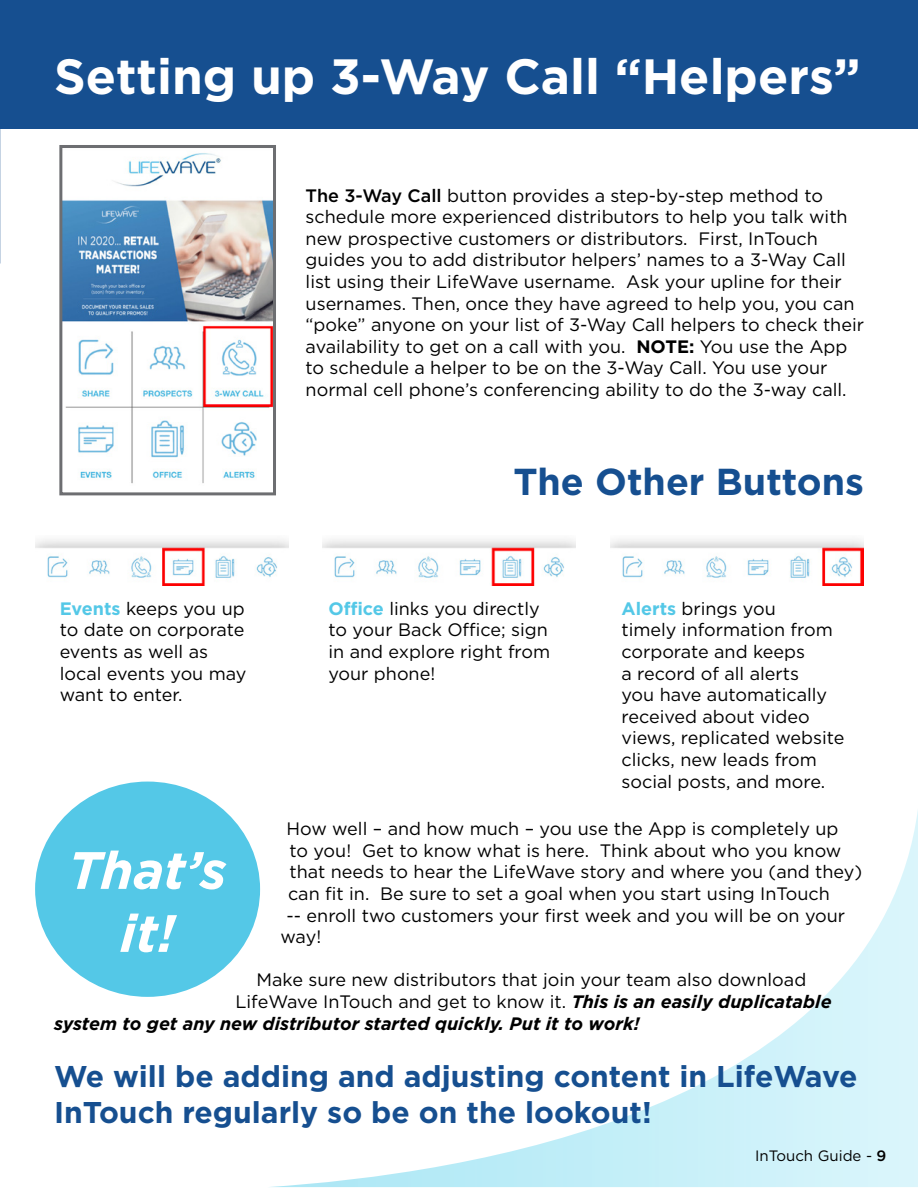
<style>
.page{position:relative;width:918px;height:1188px;background:#fff}
.page>*{position:absolute;margin:0;border:0;box-sizing:border-box;transform-origin:0 0}
.t1{font:italic 700 52.5px/63px "Gotham";color:#fff;text-align:center}
.t2{font:700 49.5px "Gotham";color:#fff}
.t3{font:700 37.5px "Gotham";color:#164f90}
.t4{font:700 30px/36px "Gotham";color:#164f90}
.t5{font:18px/21.6px "Gotham";color:#000}
.t6{font:italic 700 18px "Gotham";color:#000}
.t7{font:15px "Gotham";color:#000}
.s1{font-weight:500}
.s2{font-weight:700}
.s3{font-weight:700;color:#54c8e7}
.s4{font-weight:700;font-style:italic}
</style>
<div class="page">
<div style="left:0;top:0;width:918px;height:129px;background:#164f90"></div>
<img style="left:271px;top:810px;width:647px;height:377px">
<img style="left:63px;top:153px;width:209px;height:331px">
<div style="left:59px;top:145px;width:217px;height:350px;border:3px solid #6d6e71"></div>
<img style="left:35px;top:539px;width:253px;height:46px">
<img style="left:323px;top:539px;width:253px;height:46px">
<img style="left:610px;top:539px;width:253px;height:46px">
<div style="left:35px;top:782px;width:225px;height:215px;background:#54c8e7;border-radius:50%"></div>
<h2 class="t2" style="left:54px;top:43px;width:808px">Setting up 3-Way Call “Helpers”</h2>
<p class="t5" style="left:306px;top:184px;width:560px"><span class="s1">The 3-Way Call</span> button provides a step-by-step method to schedule more experienced distributors to help you talk with new prospective customers or distributors. First, InTouch guides you to add distributor helpers’ names to a 3-Way Call list using their LifeWave username. Ask your upline for their usernames. Then, once they have agreed to help you, you can “poke” anyone on your list of 3-Way Call helpers to check their availability to get on a call with you. <span class="s2">NOTE:</span> You use the App to schedule a helper to be on the 3-Way Call. You use your normal cell phone’s conferencing ability to do the 3-way call.</p>
<h3 class="t3" style="left:513px;top:457px;width:352px">The Other Buttons</h3>
<p class="t5" style="left:60px;top:597px;width:188px"><span class="s3">Events</span> keeps you up to date on corporate events as well as local events you may want to enter.</p>
<p class="t5" style="left:328px;top:597px;width:223px"><span class="s3">Office</span> links you directly to your Back Office; sign in and explore right from your phone!</p>
<p class="t5" style="left:621px;top:597px;width:225px"><span class="s3">Alerts</span> brings you<br>timely information from corporate and keeps<br>a record of all alerts<br>you have automatically received about video views, replicated website clicks, new leads from social posts, and more.</p>
<p class="t5" style="left:286px;top:818px;width:553px">How well – and how much – you use the App is completely up</p>
<p class="t5" style="left:290px;top:839px;width:553px">to you! Get to know what is here. Think about who you know</p>
<p class="t5" style="left:290px;top:861px;width:574px">that needs to hear the LifeWave story and where you (and they)</p>
<p class="t5" style="left:288px;top:882px;width:543px">can fit in. Be sure to set a goal when you start using InTouch</p>
<p class="t5" style="left:287px;top:904px;width:560px">-- enroll two customers your first week and you will be on your</p>
<p class="t5" style="left:281px;top:926px;width:42px">way!</p>
<p class="t5" style="left:257px;top:969px;width:551px">Make sure new distributors that join your team also download</p>
<p class="t5" style="left:236px;top:990px;width:598px">LifeWave InTouch and get to know it. <span class="s4">This is an easily duplicatable</span></p>
<p class="t6" style="left:54px;top:1011px;width:587px">system to get any new distributor started quickly. Put it to work!</p>
<h3 class="t4" style="left:54px;top:1058px;width:805px">We will be adding and adjusting content in LifeWave<br>InTouch regularly so be on the lookout!</h3>
<h1 class="t1" style="left:68px;top:838px;width:160px">That’s it!</h1>
<p class="t7" style="left:755px;top:1146px;width:133px">InTouch Guide - <span class="s1">9</span></p>
</div>
